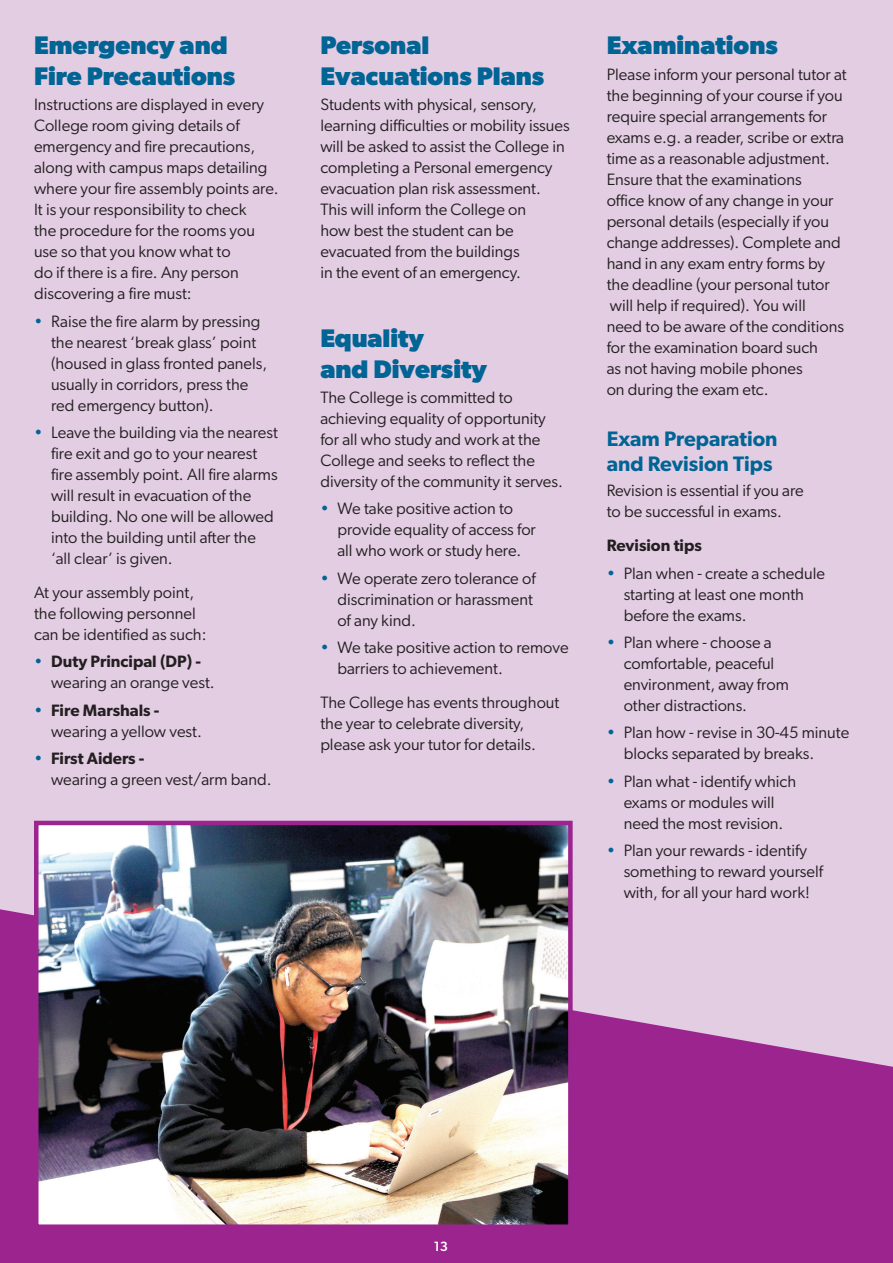
<style>
.page{position:relative;width:893px;height:1263px;background:#e3cde3}
.page>*{position:absolute;margin:0;border:0;box-sizing:border-box;transform-origin:0 0}
.t1{font:700 25.5px/30.6px "Gibson";color:#006494}
.t2{font:600 21px/25.5px "Gibson";color:#006494}
.t3{font:16.5px/21px "Gibson";color:#231f20}
.t4{font:600 16.5px "Gibson";color:#231f20}
.t5{font:500 13.5px "Gibson";color:#fff}
.s1{color:#006494}
.s2{font-weight:600}
</style>
<div class="page">
<svg style="left:0;top:909px;width:893px;height:354px;fill:#9b248e"></svg>
<img style="left:39px;top:826px;width:529px;height:398px">
<div style="left:34px;top:821px;width:539px;height:408px;border:4px solid #9b248e"></div>
<p class="t1" style="left:34px;top:30px;width:203px">Emergency and<br>Fire Precautions</p>
<p class="t3" style="left:34px;top:94px;width:246px">Instructions are displayed in every<br>College room giving details of emergency and fire precautions, along with campus maps detailing where your fire assembly points are.<br>It is your responsibility to check<br>the procedure for the rooms you use so that you know what to<br>do if there is a fire. Any person discovering a fire must:</p>
<p class="t3" style="left:51px;top:310px;width:218px;text-indent:-17px"><span class="s1">•</span> Raise the fire alarm by pressing the nearest ‘break glass’ point (housed in glass fronted panels, usually in corridors, press the red emergency button).</p>
<p class="t3" style="left:51px;top:422px;width:229px;text-indent:-17px"><span class="s1">•</span> Leave the building via the nearest fire exit and go to your nearest fire assembly point. All fire alarms will result in evacuation of the building. No one will be allowed into the building until after the ‘all clear’ is given.</p>
<p class="t3" style="left:34px;top:581px;width:174px">At your assembly point, the following personnel can be identified as such:</p>
<p class="t3" style="left:51px;top:651px;width:165px;text-indent:-17px"><span class="s1">•</span> <span class="s2">Duty Principal (DP) - </span>wearing an orange vest.</p>
<p class="t3" style="left:51px;top:699px;width:152px;text-indent:-17px"><span class="s1">•</span> <span class="s2">Fire Marshals - </span>wearing a yellow vest.</p>
<p class="t3" style="left:51px;top:748px;width:222px;text-indent:-17px"><span class="s1">•</span> <span class="s2">First Aiders -<br></span>wearing a green vest/arm band.</p>
<p class="t1" style="left:320px;top:30px;width:226px">Personal<br>Evacuations Plans</p>
<p class="t3" style="left:320px;top:94px;width:251px">Students with physical, sensory, learning difficulties or mobility issues will be asked to assist the College in completing a Personal emergency evacuation plan risk assessment.<br>This will inform the College on<br>how best the student can be evacuated from the buildings<br>in the event of an emergency.</p>
<p class="t1" style="left:320px;top:322px;width:168px">Equality<br>and Diversity</p>
<p class="t3" style="left:320px;top:387px;width:244px">The College is committed to achieving equality of opportunity for all who study and work at the<br>College and seeks to reflect the diversity of the community it serves.</p>
<p class="t3" style="left:337px;top:498px;width:200px;text-indent:-17px"><span class="s1">•</span> We take positive action to provide equality of access for all who work or study here.</p>
<p class="t3" style="left:337px;top:567px;width:200px;text-indent:-17px"><span class="s1">•</span> We operate zero tolerance of discrimination or harassment of any kind.</p>
<p class="t3" style="left:337px;top:637px;width:233px;text-indent:-17px"><span class="s1">•</span> We take positive action to remove barriers to achievement.</p>
<p class="t3" style="left:320px;top:691px;width:241px">The College has events throughout the year to celebrate diversity, please ask your tutor for details.</p>
<p class="t1" style="left:607px;top:30px;width:173px">Examinations</p>
<p class="t3" style="left:607px;top:63px;width:242px">Please inform your personal tutor at the beginning of your course if you require special arrangements for exams e.g. a reader, scribe or extra time as a reasonable adjustment.<br>Ensure that the examinations<br>office know of any change in your personal details (especially if you change addresses). Complete and hand in any exam entry forms by the deadline (your personal tutor will help if required). You will<br>need to be aware of the conditions for the examination board such<br>as not having mobile phones<br>on during the exam etc.</p>
<p class="t2" style="left:607px;top:425px;width:172px">Exam Preparation and Revision Tips</p>
<p class="t3" style="left:607px;top:480px;width:199px">Revision is essential if you are to be successful in exams.</p>
<p class="t4" style="left:607px;top:536px;width:97px">Revision tips</p>
<p class="t3" style="left:624px;top:562px;width:203px;text-indent:-17px"><span class="s1">•</span> Plan when - create a schedule starting at least one month before the exams.</p>
<p class="t3" style="left:624px;top:632px;width:167px;text-indent:-17px"><span class="s1">•</span> Plan where - choose a comfortable, peaceful environment, away from other distractions.</p>
<p class="t3" style="left:624px;top:722px;width:227px;text-indent:-17px"><span class="s1">•</span> Plan how - revise in 30-45 minute blocks separated by breaks.</p>
<p class="t3" style="left:607px;top:770px;width:191px;text-align:center"><span class="s1">•</span> Plan what - identify which exams or modules will need the most revision.</p>
<p class="t3" style="left:624px;top:840px;width:201px;text-indent:-17px"><span class="s1">•</span> Plan your rewards - identify something to reward yourself with, for all your hard work!</p>
<p class="t5" style="left:434px;top:1238px;width:16px">13</p>
</div>
